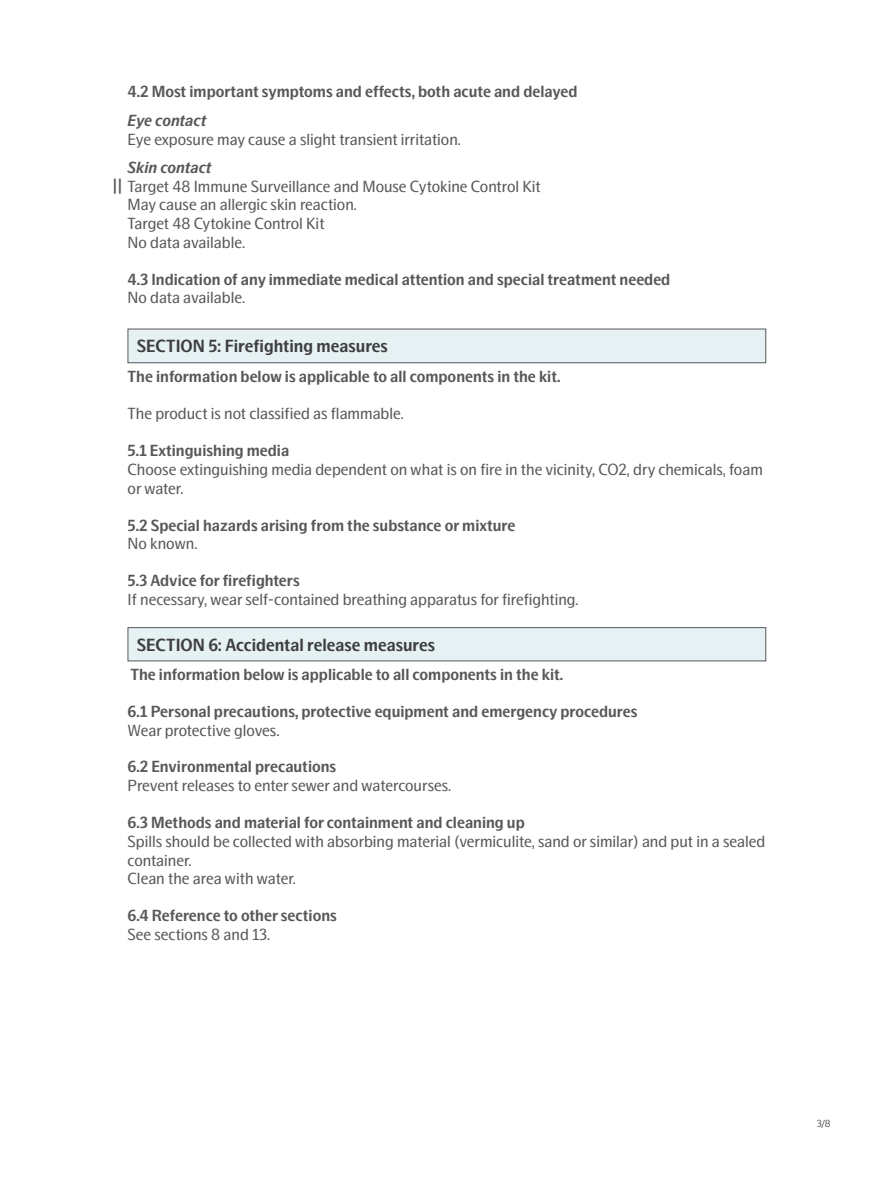
<style>
.page{position:relative;width:893px;height:1191px;background:#fff}
.page>*{position:absolute;margin:0;border:0;box-sizing:border-box;transform-origin:0 0}
.t1{font:600 18px "Swedish Gothic";color:#3e3e3f}
.Body{font:16.5px/18.8px "Swedish Gothic";color:#57585a}
.Body_bold{font:600 16.5px "Swedish Gothic";color:#57585a}
.subhead_2{font:italic 600 16.5px "Swedish Gothic";color:#57585a}
.t2{font:10.5px "Swedish Gothic";color:#57585a}
.s1{font-weight:700}
</style>
<div class="page">
<div style="left:128px;top:329px;width:638px;height:34px;background:#e6f1f3"></div>
<div style="left:128px;top:329px;width:638px;height:34px;border:1px solid #57585a"></div>
<div style="left:128px;top:627px;width:638px;height:34px;background:#e6f1f3"></div>
<div style="left:128px;top:627px;width:638px;height:34px;border:1px solid #57585a"></div>
<p class="Body_bold" style="left:128px;top:82px;width:451px">4.2 Most important symptoms and effects, both acute and delayed</p>
<p class="subhead_2" style="left:128px;top:110px;width:80px">Eye contact</p>
<p class="Body" style="left:128px;top:129px;width:335px">Eye exposure may cause a slight transient irritation.</p>
<p class="subhead_2" style="left:128px;top:157px;width:86px">Skin contact</p>
<p class="Body" style="left:112px;top:176px;width:430px"><span class="s1">||</span> Target 48 Immune Surveillance and Mouse Cytokine Control Kit</p>
<p class="Body" style="left:128px;top:195px;width:231px">May cause an allergic skin reaction.</p>
<p class="Body" style="left:128px;top:214px;width:199px">Target 48 Cytokine Control Kit</p>
<p class="Body" style="left:128px;top:232px;width:119px">No data available.</p>
<p class="Body_bold" style="left:128px;top:269px;width:544px">4.3 Indication of any immediate medical attention and special treatment needed</p>
<p class="Body" style="left:128px;top:288px;width:119px">No data available.</p>
<p class="t1" style="left:137px;top:335px;width:252px">SECTION 5: Firefighting measures</p>
<p class="Body_bold" style="left:128px;top:366px;width:434px">The information below is applicable to all components in the kit.</p>
<p class="Body" style="left:128px;top:404px;width:278px">The product is not classified as flammable.</p>
<p class="Body_bold" style="left:128px;top:441px;width:163px">5.1 Extinguishing media</p>
<p class="Body" style="left:128px;top:460px;width:637px">Choose extinguishing media dependent on what is on fire in the vicinity, CO2, dry chemicals, foam or water.</p>
<p class="Body_bold" style="left:128px;top:515px;width:389px">5.2 Special hazards arising from the substance or mixture</p>
<p class="Body" style="left:128px;top:534px;width:71px">No known.</p>
<p class="Body_bold" style="left:128px;top:571px;width:174px">5.3 Advice for firefighters</p>
<p class="Body" style="left:128px;top:589px;width:453px">If necessary, wear self-contained breathing apparatus for firefighting.</p>
<p class="t1" style="left:137px;top:634px;width:300px">SECTION 6: Accidental release measures</p>
<p class="Body_bold" style="left:130px;top:664px;width:434px">The information below is applicable to all components in the kit.</p>
<p class="Body_bold" style="left:128px;top:701px;width:511px">6.1 Personal precautions, protective equipment and emergency procedures</p>
<p class="Body" style="left:128px;top:720px;width:153px">Wear protective gloves.</p>
<p class="Body_bold" style="left:128px;top:757px;width:210px">6.2 Environmental precautions</p>
<p class="Body" style="left:128px;top:776px;width:325px">Prevent releases to enter sewer and watercourses.</p>
<p class="Body_bold" style="left:128px;top:812px;width:399px">6.3 Methods and material for containment and cleaning up</p>
<p class="Body" style="left:128px;top:831px;width:639px">Spills should be collected with absorbing material (vermiculite, sand or similar) and put in a sealed container.</p>
<p class="Body" style="left:128px;top:869px;width:170px">Clean the area with water.</p>
<p class="Body_bold" style="left:128px;top:905px;width:211px">6.4 Reference to other sections</p>
<p class="Body" style="left:128px;top:924px;width:144px">See sections 8 and 13.</p>
<p class="t2" style="left:817px;top:1117px;width:15px">3/8</p>
</div>
